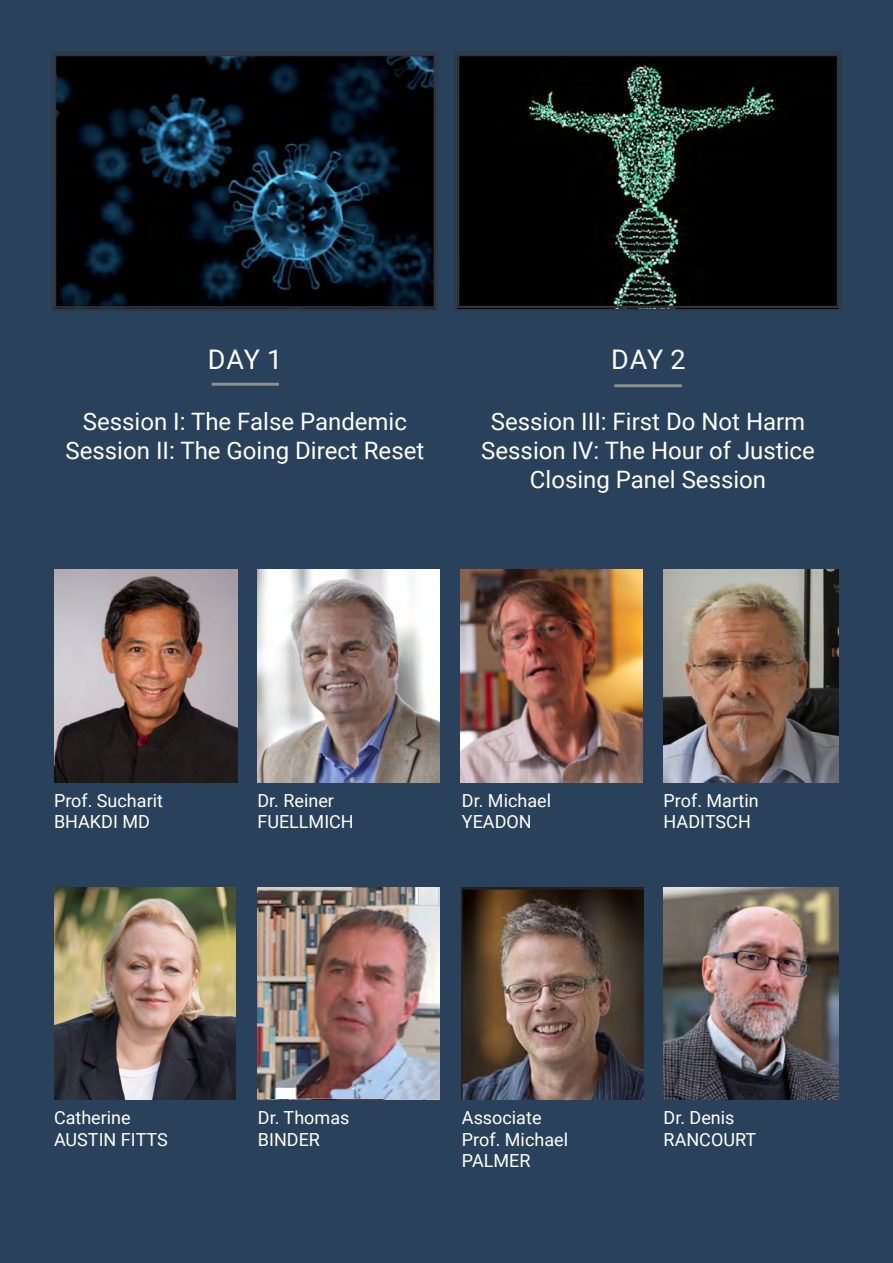
<style>
.page{position:relative;width:893px;height:1263px;background:#fff}
.page>*{position:absolute;margin:0;border:0;box-sizing:border-box;transform-origin:0 0}
.t1{font:27px "Roboto";letter-spacing:.01em;color:#fff}
.t2{font:24px/28.8px "Roboto";color:#fff;text-align:center}
.t3{font:18px/21.6px "Roboto";color:#fff}
</style>
<div class="page">
<div style="left:0;top:0;width:892px;height:1263px;background:#29415a"></div>
<svg style="left:51px;top:51px;width:387px;height:260px;background:#07141e"></svg>
<div style="left:54px;top:54px;width:382px;height:254px;border:2px solid #33333e"></div>
<svg style="left:455px;top:51px;width:387px;height:260px;background:#0b1210"></svg>
<div style="left:457px;top:54px;width:382px;height:254px;border:2px solid #33333e"></div>
<hr style="left:212px;top:383px;width:67px;height:3px;background:#8e8e8d">
<img style="left:258px;top:570px;width:182px;height:212px">
<img style="left:54px;top:570px;width:183px;height:212px">
<img style="left:54px;top:887px;width:182px;height:213px">
<img style="left:461px;top:570px;width:182px;height:212px">
<img style="left:664px;top:570px;width:175px;height:212px">
<img style="left:258px;top:887px;width:182px;height:212px">
<img style="left:462px;top:887px;width:182px;height:213px">
<img style="left:664px;top:887px;width:175px;height:213px">
<hr style="left:614px;top:384px;width:68px;height:3px;background:#8e8e8d">
<h1 class="t1" style="left:208px;top:341px;width:76px">DAY 1</h1>
<h2 class="t2" style="left:66px;top:407px;width:360px">Session I: The False Pandemic<br>Session II: The Going Direct Reset</h2>
<h1 class="t1" style="left:611px;top:341px;width:76px">DAY 2</h1>
<h2 class="t2" style="left:481px;top:407px;width:335px">Session III: First Do Not Harm<br>Session IV: The Hour of Justice<br>Closing Panel Session</h2>
<p class="t3" style="left:54px;top:789px;width:111px">Prof. Sucharit<br>BHAKDI MD</p>
<p class="t3" style="left:257px;top:789px;width:98px">Dr. Reiner<br>FUELLMICH</p>
<p class="t3" style="left:462px;top:789px;width:91px">Dr. Michael<br>YEADON</p>
<p class="t3" style="left:664px;top:789px;width:97px">Prof. Martin<br>HADITSCH</p>
<p class="t3" style="left:54px;top:1106px;width:115px">Catherine<br>AUSTIN FITTS</p>
<p class="t3" style="left:258px;top:1106px;width:93px">Dr. Thomas<br>BINDER</p>
<p class="t3" style="left:462px;top:1106px;width:108px">Associate<br>Prof. Michael<br>PALMER</p>
<p class="t3" style="left:664px;top:1106px;width:94px">Dr. Denis<br>RANCOURT</p>
</div>
